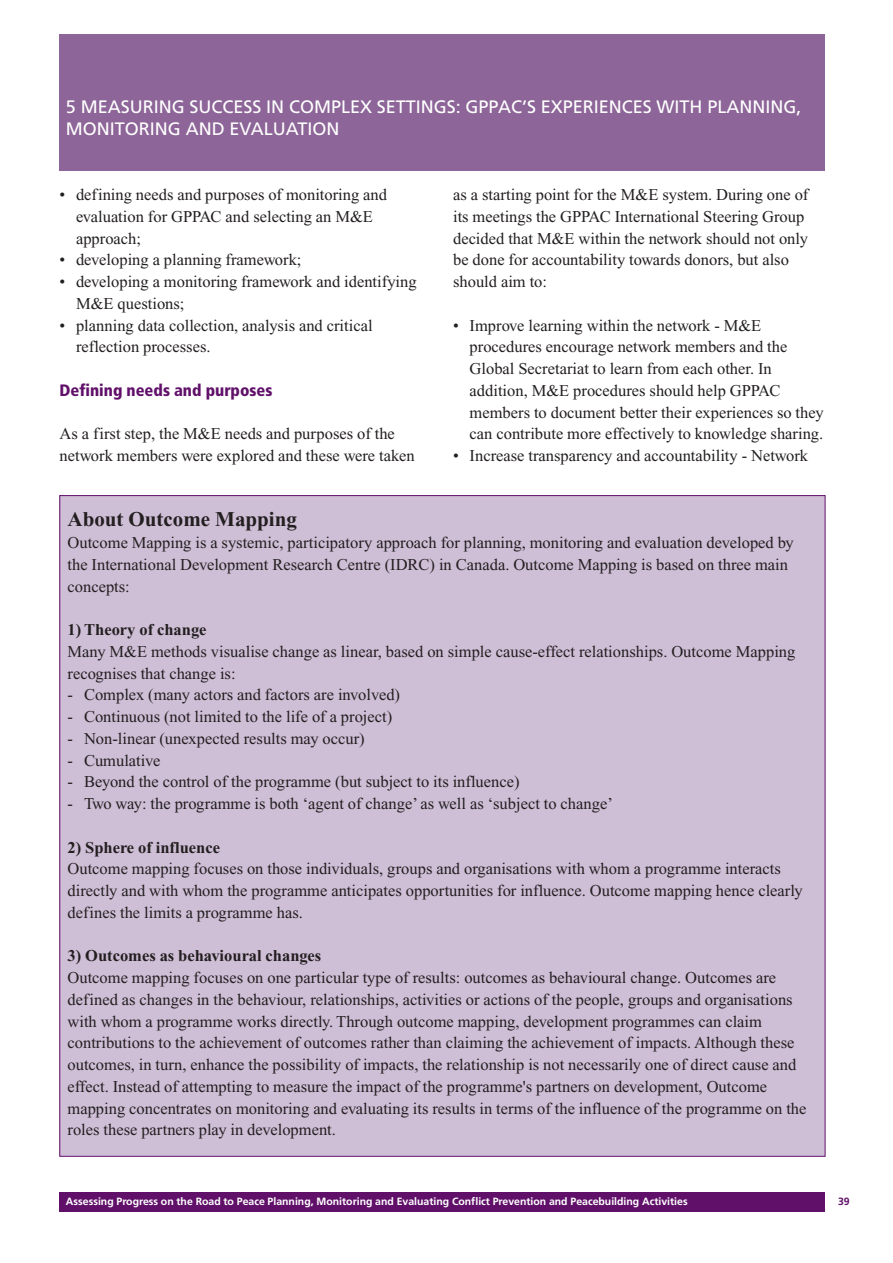
<style>
.page{position:relative;width:893px;height:1263px;background:#fff}
.page>*{position:absolute;margin:0;border:0;box-sizing:border-box;transform-origin:0 0}
.t1{font:700 21px "Times New Roman";color:#231f20}
.t2{font:18px/21.8px "Frutiger";color:#fff}
.t3{font:16.5px/21.8px "Times New Roman";color:#231f20}
.t4{font:700 16.5px "Times New Roman";color:#231f20}
.t5{font:900 condensed 16.5px "Frutiger";color:#61106a}
.t6{font:700 10.5px "Frutiger";color:#fff}
.t7{font:700 10.5px "Frutiger";color:#61106a}
</style>
<div class="page">
<div style="left:60px;top:34px;width:765px;height:136px;background:#8d6598"></div>
<div style="left:60px;top:1193px;width:765px;height:19px;background:#61106a"></div>
<div style="left:60px;top:496px;width:765px;height:660px;background:#cebed6"></div>
<p class="t2" style="left:66px;top:97px;width:737px">5 MEASURING SUCCESS IN COMPLEX SETTINGS: GPPAC’S EXPERIENCES WITH PLANNING,<br>MONITORING AND EVALUATION</p>
<p class="t3" style="left:76px;top:185px;width:312px;text-indent:-17px">• defining needs and purposes of monitoring and evaluation for GPPAC and selecting an M&amp;E approach;</p>
<p class="t3" style="left:60px;top:250px;width:243px">• developing a planning framework;</p>
<p class="t3" style="left:76px;top:272px;width:342px;text-indent:-17px">• developing a monitoring framework and identifying<br>M&amp;E questions;</p>
<p class="t3" style="left:76px;top:316px;width:298px;text-indent:-17px">• planning data collection, analysis and critical reflection processes.</p>
<p class="t5" style="left:60px;top:383px;width:214px">Defining needs and purposes</p>
<p class="t3" style="left:60px;top:424px;width:357px">As a first step, the M&amp;E needs and purposes of the network members were explored and these were taken</p>
<p class="t3" style="left:453px;top:185px;width:357px">as a starting point for the M&amp;E system. During one of its meetings the GPPAC International Steering Group decided that M&amp;E within the network should not only be done for accountability towards donors, but also should aim to:</p>
<p class="t3" style="left:469px;top:316px;width:356px;text-indent:-17px">• Improve learning within the network - M&amp;E procedures encourage network members and the Global Secretariat to learn from each other. In addition, M&amp;E procedures should help GPPAC members to document better their experiences so they can contribute more effectively to knowledge sharing.</p>
<p class="t3" style="left:453px;top:446px;width:356px">• Increase transparency and accountability - Network</p>
<p class="t1" style="left:67px;top:512px;width:231px">About Outcome Mapping</p>
<p class="t3" style="left:67px;top:533px;width:727px">Outcome Mapping is a systemic, participatory approach for planning, monitoring and evaluation developed by the International Development Research Centre (IDRC) in Canada. Outcome Mapping is based on three main concepts:</p>
<p class="t4" style="left:67px;top:624px;width:140px">1) Theory of change</p>
<p class="t3" style="left:67px;top:642px;width:729px">Many M&amp;E methods visualise change as linear, based on simple cause-effect relationships. Outcome Mapping recognises that change is:</p>
<p class="t3" style="left:67px;top:685px;width:334px">- Complex (many actors and factors are involved)</p>
<p class="t3" style="left:67px;top:707px;width:326px">- Continuous (not limited to the life of a project)</p>
<p class="t3" style="left:67px;top:729px;width:299px">- Non-linear (unexpected results may occur)</p>
<p class="t3" style="left:67px;top:751px;width:94px">- Cumulative</p>
<p class="t3" style="left:67px;top:772px;width:453px">- Beyond the control of the programme (but subject to its influence)</p>
<p class="t3" style="left:67px;top:794px;width:547px">- Two way: the programme is both ‘agent of change’ as well as ‘subject to change’</p>
<p class="t4" style="left:67px;top:841px;width:154px">2) Sphere of influence</p>
<p class="t3" style="left:67px;top:859px;width:736px">Outcome mapping focuses on those individuals, groups and organisations with whom a programme interacts directly and with whom the programme anticipates opportunities for influence. Outcome mapping hence clearly defines the limits a programme has.</p>
<p class="t4" style="left:67px;top:950px;width:255px">3) Outcomes as behavioural changes</p>
<p class="t3" style="left:67px;top:968px;width:740px">Outcome mapping focuses on one particular type of results: outcomes as behavioural change. Outcomes are defined as changes in the behaviour, relationships, activities or actions of the people, groups and organisations with whom a programme works directly. Through outcome mapping, development programmes can claim contributions to the achievement of outcomes rather than claiming the achievement of impacts. Although these outcomes, in turn, enhance the possibility of impacts, the relationship is not necessarily one of direct cause and effect. Instead of attempting to measure the impact of the programme's partners on development, Outcome mapping concentrates on monitoring and evaluating its results in terms of the influence of the programme on the roles these partners play in development.</p>
<p class="t6" style="left:66px;top:1197px;width:623px">Assessing Progress on the Road to Peace Planning, Monitoring and Evaluating Conflict Prevention and Peacebuilding Activities</p>
<p class="t7" style="left:838px;top:1197px;width:13px">39</p>
</div>
